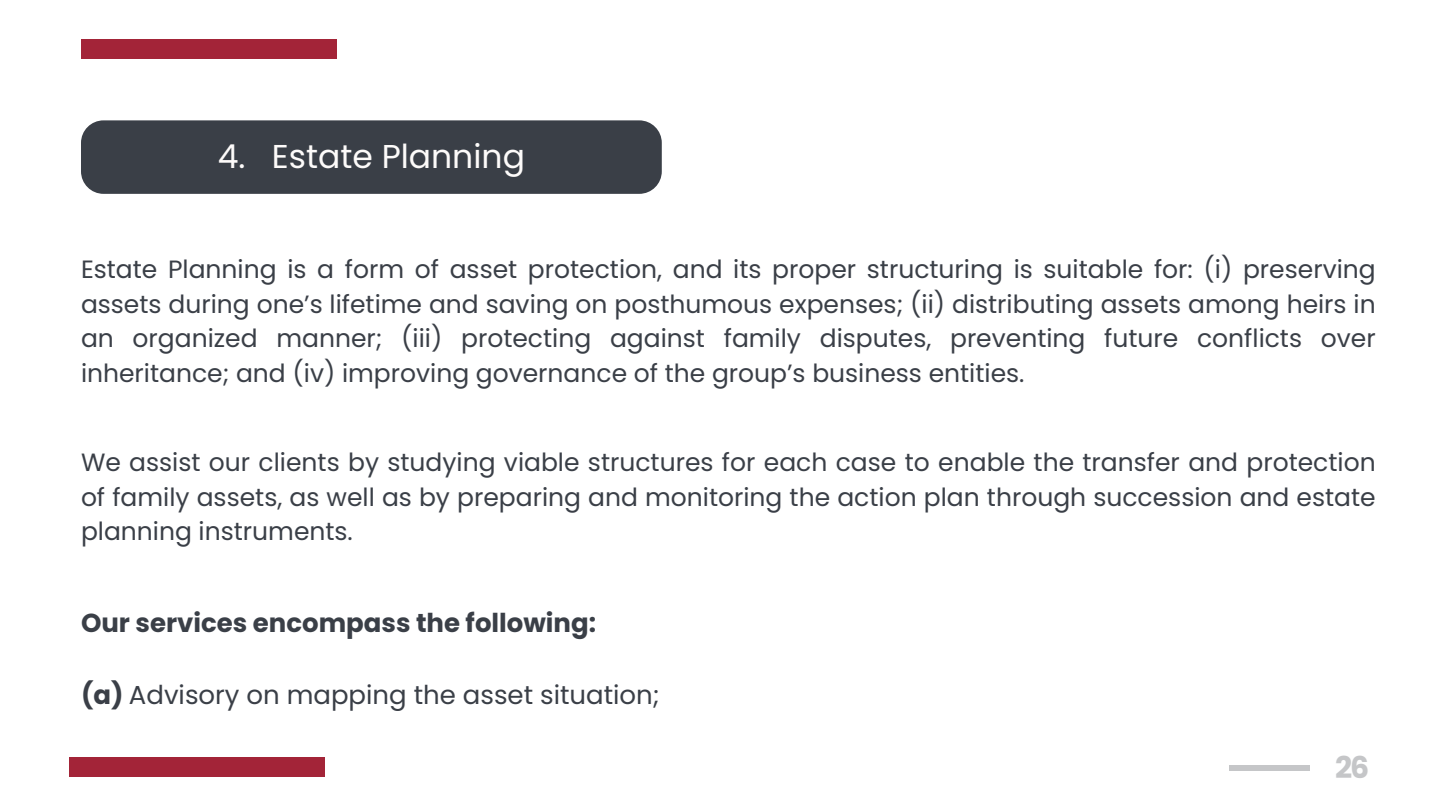
<style>
.page{position:relative;width:1440px;height:810px;background:#fff}
.page>*{position:absolute;margin:0;border:0;box-sizing:border-box;transform-origin:0 0}
.t1{font:33px "Poppins";color:#fdfbfa}
.t2{font:700 30px "Poppins";color:#c5c6c8}
.t3{font:26px "Poppins";color:#3a3f47}
.t4{font:700 26px "Poppins";color:#3a3f47}
.t5{font:25px/34.5px "Poppins";color:#3a3f47;text-align:justify}
.s1{font-weight:700}
</style>
<div class="page">
<div style="left:81px;top:39px;width:256px;height:20px;background:#a32438"></div>
<div style="left:69px;top:757px;width:256px;height:20px;background:#a32438"></div>
<div style="left:1229px;top:765px;width:81px;height:5px;background:#c5c6c8"></div>
<div style="left:81px;top:120px;width:581px;height:74px;background:#3a3f47;border-radius:22px"></div>
<p class="t1" style="left:218px;top:133px;width:309px">4. Estate Planning</p>
<p class="t5" style="left:81px;top:252px;width:1296px">Estate Planning is a form of asset protection, and its proper structuring is suitable for: (i) preserving assets during one’s lifetime and saving on posthumous expenses; (ii) distributing assets among heirs in an organized manner; (iii) protecting against family disputes, preventing future conflicts over inheritance; and (iv) improving governance of the group’s business entities.</p>
<h2 class="t5" style="left:81px;top:445px;width:1296px">We assist our clients by studying viable structures for each case to enable the transfer and protection of family assets, as well as by preparing and monitoring the action plan through succession and estate planning instruments.</h2>
<p class="t4" style="left:81px;top:605px;width:517px">Our services encompass the following:</p>
<p class="t3" style="left:81px;top:677px;width:580px"><span class="s1">(a)</span> Advisory on mapping the asset situation;</p>
<h1 class="t2" style="left:1335px;top:747px;width:36px">26</h1>
</div>
